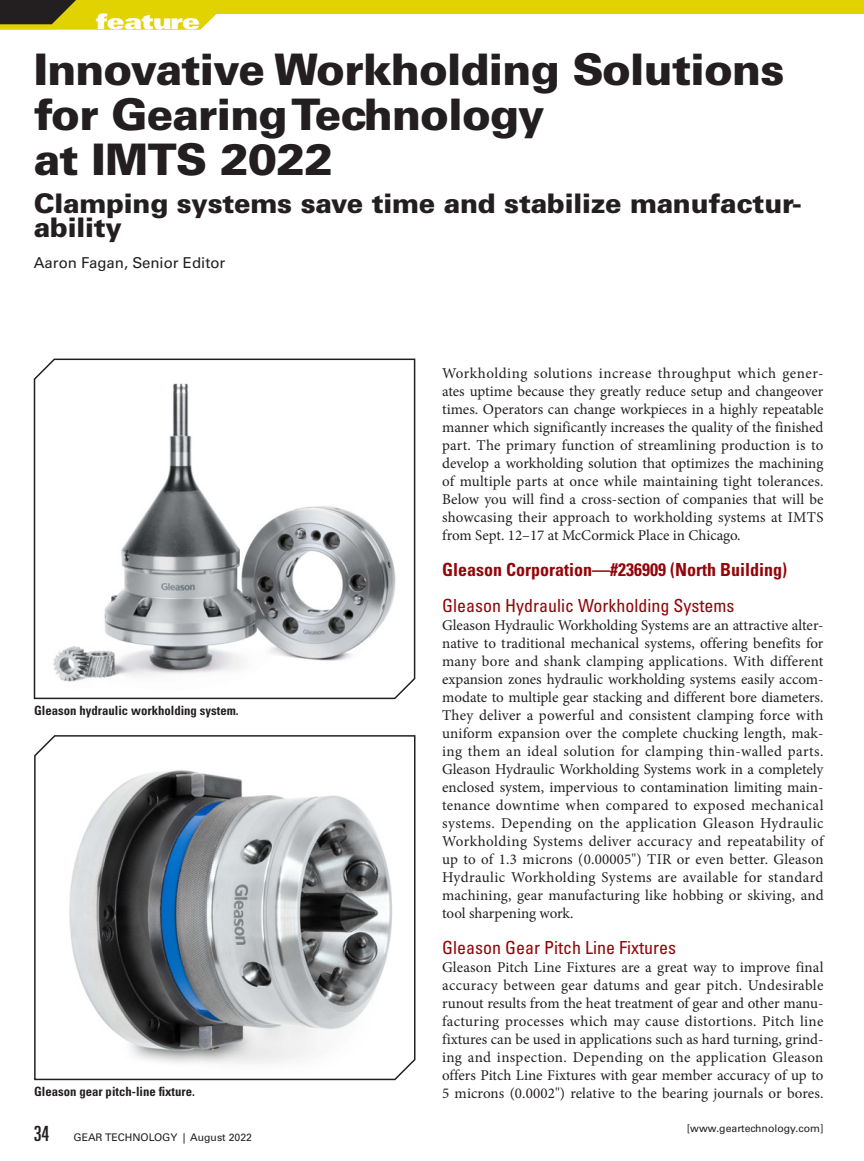
<style>
.page{position:relative;width:864px;height:1161px;background:#fff}
.page>*{position:absolute;margin:0;border:0;box-sizing:border-box;transform-origin:0 0}
.t1{font:900 43.5px/45px "Univers LT Std";letter-spacing:-.02em;color:#231f20}
.t2{font:900 27px/24px "Univers LT Std";letter-spacing:-.01em;color:#231f20}
.t3{font:21px "Univers LT Pro X Black Ext";letter-spacing:-.025em;color:#fff}
.t4{font:21px "Univers LT Pro Ult Cond";color:#231f20}
.Body_Text_-_Para_Sub{font:condensed 18px "Univers LT Pro";color:#940408}
.Body_Text_-_Para_Hea{font:700 condensed 18px "Univers LT Pro";color:#940408}
.Body_Text_After_Head{font:15px/18px "Minion Pro";letter-spacing:.005em;color:#231f20;text-align:justify}
.t5{font:15px "Univers LT Pro 55 Roman";color:#231f20}
.Figure_Table_Caption{font:700 condensed 12.75px "Univers LT Pro";color:#231f20}
.t6{font:10.5px "Univers LT Pro 55 Roman";color:#231f20}
</style>
<div class="page">
<svg style="left:33px;top:358px;width:383px;height:342px"></svg>
<svg style="left:34px;top:735px;width:382px;height:346px"></svg>
<div style="left:194px;top:0;width:670px;height:14px;background:#e1d201"></div>
<svg style="left:0;top:0;width:217px;height:30px;background:#b4a810"></svg>
<p class="t3" style="left:96px;top:9px;width:105px">feature</p>
<p class="t1" style="left:34px;top:47px;width:752px">Innovative Workholding Solutions for Gearing Technology<br>at IMTS 2022</p>
<p class="t2" style="left:34px;top:191px;width:769px">Clamping systems save time and stabilize manufactur&shy;ability</p>
<p class="t5" style="left:34px;top:253px;width:193px">Aaron Fagan, Senior Editor</p>
<p class="Figure_Table_Caption" style="left:34px;top:702px;width:206px">Gleason hydraulic workholding system.</p>
<p class="Figure_Table_Caption" style="left:34px;top:1084px;width:162px">Gleason gear pitch-line fixture.</p>
<p class="t4" style="left:34px;top:1119px;width:17px">34</p>
<p class="t6" style="left:74px;top:1130px;width:180px">GEAR TECHNOLOGY | August 2022</p>
<p class="Body_Text_After_Head" style="left:442px;top:364px;width:383px">Workholding solutions increase throughput which gener&shy;ates uptime because they greatly reduce setup and changeover times. Operators can change workpieces in a highly repeatable manner which significantly increases the quality of the finished part. The primary function of streamlining production is to develop a workholding solution that optimizes the machining of multiple parts at once while maintaining tight tolerances.<br>Below you will find a cross-section of companies that will be showcasing their approach to workholding systems at IMTS from Sept. 12–17 at McCormick Place in Chicago.</p>
<p class="Body_Text_-_Para_Hea" style="left:442px;top:559px;width:346px">Gleason Corporation—#236909 (North Building)</p>
<p class="Body_Text_-_Para_Sub" style="left:442px;top:594px;width:294px">Gleason Hydraulic Workholding Systems</p>
<p class="Body_Text_After_Head" style="left:442px;top:616px;width:383px">Gleason Hydraulic Workholding Systems are an attractive alter&shy;native to traditional mechanical systems, offering benefits for many bore and shank clamping applications. With different expansion zones hydraulic workholding systems easily accom&shy;modate to multiple gear stacking and different bore diameters.<br>They deliver a powerful and consistent clamping force with uniform expansion over the complete chucking length, mak&shy;ing them an ideal solution for clamping thin-walled parts.<br>Gleason Hydraulic Workholding Systems work in a completely enclosed system, impervious to contamination limiting main&shy;tenance downtime when compared to exposed mechanical systems. Depending on the application Gleason Hydraulic Workholding Systems deliver accuracy and repeatability of up to of 1.3 microns (0.00005") TIR or even better. Gleason Hydraulic Workholding Systems are available for standard machining, gear manufacturing like hobbing or skiving, and tool sharpening work.</p>
<p class="Body_Text_-_Para_Sub" style="left:442px;top:936px;width:235px">Gleason Gear Pitch Line Fixtures</p>
<p class="Body_Text_After_Head" style="left:442px;top:958px;width:383px">Gleason Pitch Line Fixtures are a great way to improve final accuracy between gear datums and gear pitch. Undesirable runout results from the heat treatment of gear and other manu&shy;facturing processes which may cause distortions. Pitch line fixtures can be used in applications such as hard turning, grind&shy;ing and inspection. Depending on the application Gleason offers Pitch Line Fixtures with gear member accuracy of up to 5 microns (0.0002") relative to the bearing journals or bores.</p>
<p class="t6" style="left:687px;top:1121px;width:138px">[www.geartechnology.com]</p>
</div>
